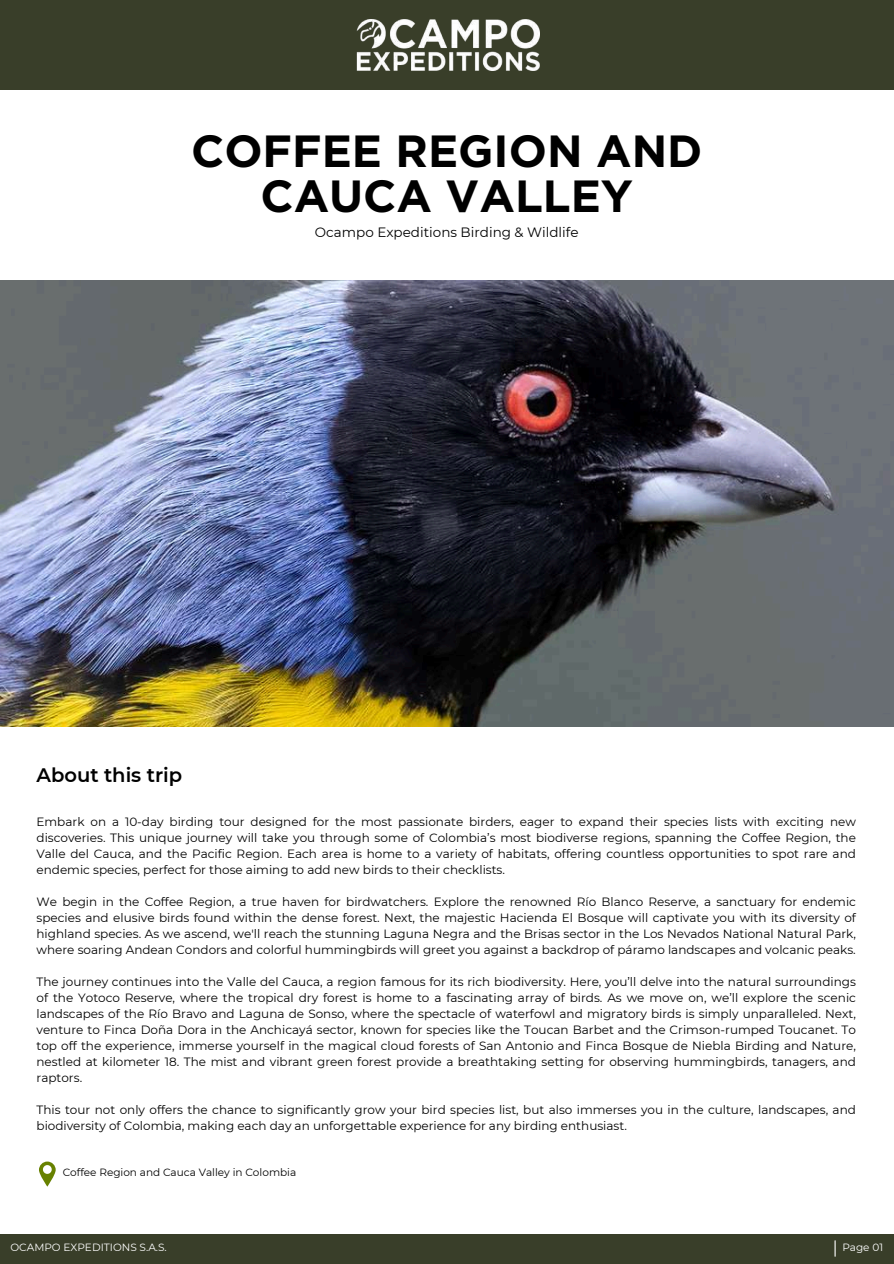
<style>
.page{position:relative;width:894px;height:1264px;background:#fff}
.page>*{position:absolute;margin:0;border:0;box-sizing:border-box;transform-origin:0 0}
.t1{font:700 45px/45px "Gotham";color:#000;text-align:center}
.t2{font:600 19.5px "Montserrat";color:#000}
.t3{font:13.5px "Montserrat";color:#000}
.t4{font:12px/16px "Montserrat";color:#000;text-align:justify}
.t5{font:10.5px "Montserrat";color:#000}
.t6{font:10.5px "Montserrat";color:#fff}
</style>
<div class="page">
<div style="left:0;top:0;width:893px;height:89px;background:#393e29"></div>
<img style="left:356px;top:20px;width:183px;height:50px">
<div style="left:0;top:1233px;width:893px;height:30px;background:#393e29"></div>
<svg style="left:834px;top:1240px;width:1px;height:16px"></svg>
<svg style="left:39px;top:1161px;width:17px;height:25px"></svg>
<img style="left:0;top:280px;width:893px;height:447px">
<h1 class="t1" style="left:191px;top:128px;width:512px">COFFEE REGION AND<br>CAUCA VALLEY</h1>
<p class="t3" style="left:315px;top:224px;width:265px">Ocampo Expeditions Birding &amp; Wildlife</p>
<h2 class="t2" style="left:36px;top:763px;width:147px">About this trip</h2>
<p class="t4" style="left:36px;top:813px;width:820px">Embark on a 10-day birding tour designed for the most passionate birders, eager to expand their species lists with exciting new discoveries. This unique journey will take you through some of Colombia’s most biodiverse regions, spanning the Coffee Region, the Valle del Cauca, and the Pacific Region. Each area is home to a variety of habitats, offering countless opportunities to spot rare and endemic species, perfect for those aiming to add new birds to their checklists.</p>
<p class="t4" style="left:36px;top:893px;width:820px">We begin in the Coffee Region, a true haven for birdwatchers. Explore the renowned Río Blanco Reserve, a sanctuary for endemic species and elusive birds found within the dense forest. Next, the majestic Hacienda El Bosque will captivate you with its diversity of highland species. As we ascend, we'll reach the stunning Laguna Negra and the Brisas sector in the Los Nevados National Natural Park, where soaring Andean Condors and colorful hummingbirds will greet you against a backdrop of páramo landscapes and volcanic peaks.</p>
<p class="t4" style="left:36px;top:973px;width:820px">The journey continues into the Valle del Cauca, a region famous for its rich biodiversity. Here, you’ll delve into the natural surroundings of the Yotoco Reserve, where the tropical dry forest is home to a fascinating array of birds. As we move on, we’ll explore the scenic landscapes of the Río Bravo and Laguna de Sonso, where the spectacle of waterfowl and migratory birds is simply unparalleled. Next, venture to Finca Doña Dora in the Anchicayá sector, known for species like the Toucan Barbet and the Crimson-rumped Toucanet. To top off the experience, immerse yourself in the magical cloud forests of San Antonio and Finca Bosque de Niebla Birding and Nature, nestled at kilometer 18. The mist and vibrant green forest provide a breathtaking setting for observing hummingbirds, tanagers, and raptors.</p>
<p class="t4" style="left:36px;top:1101px;width:820px">This tour not only offers the chance to significantly grow your bird species list, but also immerses you in the culture, landscapes, and biodiversity of Colombia, making each day an unforgettable experience for any birding enthusiast.</p>
<p class="t5" style="left:63px;top:1166px;width:235px">Coffee Region and Cauca Valley in Colombia</p>
<p class="t6" style="left:10px;top:1240px;width:158px">OCAMPO EXPEDITIONS S.A.S.</p>
<p class="t6" style="left:842px;top:1240px;width:42px">Page 01</p>
</div>
